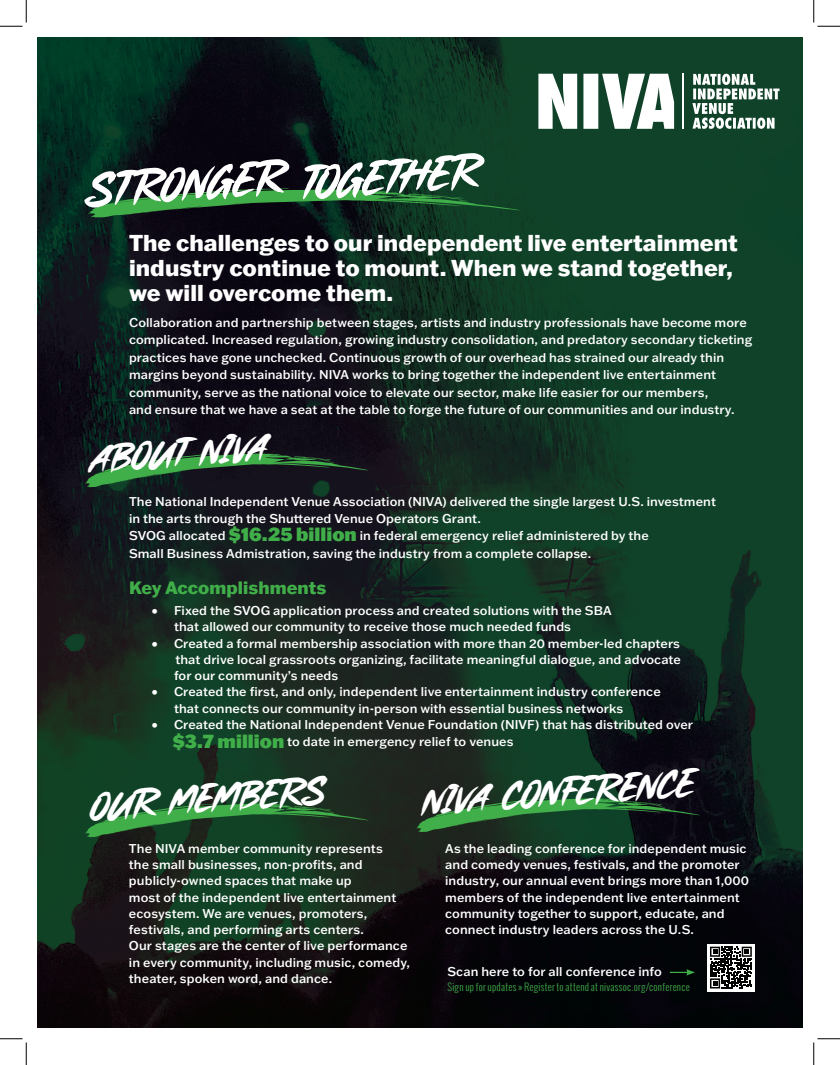
<style>
.page{position:relative;width:840px;height:1065px;background:#fff}
.page>*{position:absolute;margin:0;border:0;box-sizing:border-box;transform-origin:0 0}
.t1{font:52.25px "Hands Brush";color:#fff}
.t2{font:43.75px "Hands Brush";color:#fff}
.t3{font:800 22.5px/25px "Franklin Gothic ATF";color:#fff}
.t4{font:800 17.5px "Franklin Gothic ATF";letter-spacing:.005em;color:#40ae49}
.t5{font:500 12.5px/16.2px "Franklin Gothic ATF";letter-spacing:.005em;color:#fff}
.t6{font:300 10px "Oswald";letter-spacing:.02em;color:#40ae49}
.s1{font-weight:900;font-size:18.75px;color:#40ae49}
</style>
<div class="page">
<img style="left:38px;top:38px;width:764px;height:989px">
<svg style="left:538px;top:74px;width:39px;height:55px"></svg>
<svg style="left:583px;top:74px;width:91px;height:55px"></svg>
<hr style="left:683px;top:74px;width:1px;height:55px;background:#fff">
<svg style="left:692px;top:74px;width:87px;height:55px"></svg>
<svg style="left:88px;top:188px;width:432px;height:30px;background:#1c4f2a"></svg>
<svg style="left:85px;top:453px;width:284px;height:34px;background:#1f4129"></svg>
<svg style="left:85px;top:803px;width:284px;height:34px;background:#21582d"></svg>
<svg style="left:416px;top:798px;width:284px;height:34px;background:#1f4d2a"></svg>
<div style="left:707px;top:944px;width:48px;height:47px;background:#fff"></div>
<svg style="left:710px;top:947px;width:42px;height:42px"></svg>
<svg style="left:670px;top:969px;width:25px;height:7px"></svg>
<svg style="left:0;top:0;width:27px;height:27px"></svg>
<svg style="left:0;top:1039px;width:27px;height:26px"></svg>
<svg style="left:814px;top:0;width:26px;height:27px"></svg>
<svg style="left:814px;top:1039px;width:26px;height:26px"></svg>
<h1 class="t1" style="left:85px;top:163px;width:393px;rotate:-4deg">STRONGER TOGETHER</h1>
<h3 class="t3" style="left:129px;top:229px;width:610px">The challenges to our independent live entertainment industry continue to mount. When we stand together, we will overcome them.</h3>
<p class="t5" style="left:129px;top:313px;width:625px;line-height:17.5px">Collaboration and partnership between stages, artists and industry professionals have become more complicated. Increased regulation, growing industry consolidation, and predatory secondary ticketing practices have gone unchecked. Continuous growth of our overhead has strained our already thin margins beyond sustainability. NIVA works to bring together the independent live entertainment community, serve as the national voice to elevate our sector, make life easier for our members,<br>and ensure that we have a seat at the table to forge the future of our communities and our industry.</p>
<h2 class="t2" style="left:89px;top:433px;width:178px;rotate:-4deg">ABOUT NIVA</h2>
<p class="t5" style="left:129px;top:493px;width:589px">The National Independent Venue Association (NIVA) delivered the single largest U.S. investment in the arts through the Shuttered Venue Operators Grant.</p>
<p class="t5" style="left:129px;top:526px;width:521px;line-height:17.5px">SVOG allocated <span class="s1">$16.25 billion</span> in federal emergency relief administered by the<br>Small Business Admistration, saving the industry from a complete collapse.</p>
<h3 class="t4" style="left:129px;top:576px;width:199px">Key Accomplishments</h3>
<p class="t5" style="left:174px;top:602px;width:439px;text-indent:-22px">• Fixed the SVOG application process and created solutions with the SBA that allowed our community to receive those much needed funds</p>
<p class="t5" style="left:174px;top:635px;width:509px;text-align:justify;text-indent:-22px">• Created a formal membership association with more than 20 member-led chapters that drive local grassroots organizing, facilitate meaningful dialogue, and advocate for our community’s needs</p>
<p class="t5" style="left:174px;top:683px;width:488px;text-indent:-22px">• Created the first, and only, independent live entertainment industry conference that connects our community in-person with essential business networks</p>
<p class="t5" style="left:172px;top:715px;width:522px;line-height:17.5px;text-indent:-21px">• Created the National Independent Venue Foundation (NIVF) that has distributed over <span class="s1">$3.7 million</span> to date in emergency relief to venues</p>
<h2 class="t2" style="left:89px;top:781px;width:238px;rotate:-4deg">OUR MEMBERS</h2>
<h2 class="t2" style="left:420px;top:776px;width:275px;rotate:-4deg">NIVA CONFERENCE</h2>
<p class="t5" style="left:445px;top:840px;width:305px">As the leading conference for independent music and comedy venues, festivals, and the promoter industry, our annual event brings more than 1,000 members of the independent live entertainment community together to support, educate, and connect industry leaders across the U.S.</p>
<p class="t5" style="left:447px;top:963px;width:216px">Scan here to for all conference info</p>
<p class="t6" style="left:447px;top:980px;width:244px">Sign up for updates » Register to attend at nivassoc.org/conference</p>
<p class="t5" style="left:129px;top:840px;width:283px">The NIVA member community represents<br>the small businesses, non-profits, and publicly-owned spaces that make up<br>most of the independent live entertainment ecosystem. We are venues, promoters, festivals, and performing arts centers.<br>Our stages are the center of live performance in every community, including music, comedy, theater, spoken word, and dance.</p>
</div>
